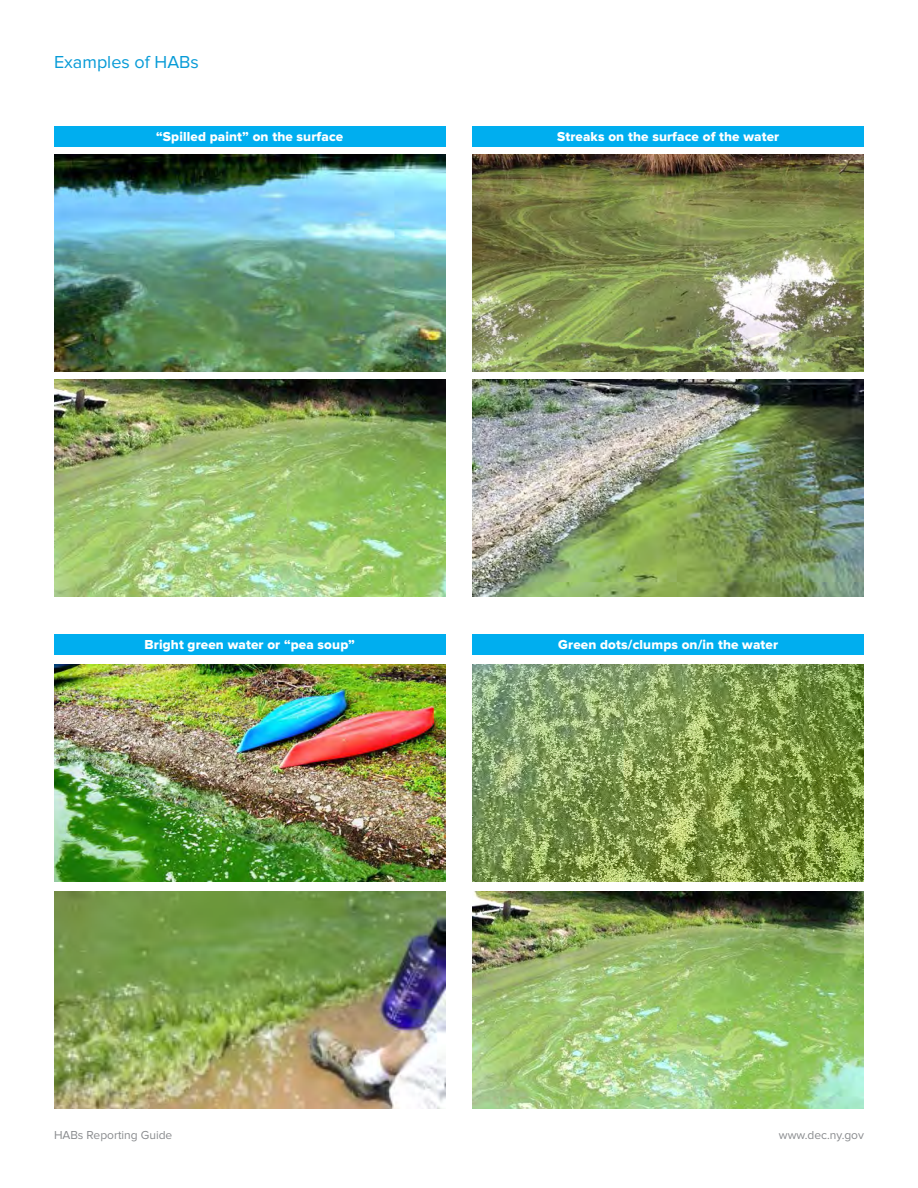
<style>
.page{position:relative;width:918px;height:1188px;background:#fff}
.page>*{position:absolute;margin:0;border:0;box-sizing:border-box;transform-origin:0 0}
.t1{font:18px "Proxima Nova";color:#079bd7}
.t2{font:13.5px "Proxima Nova Extrabld";letter-spacing:.01em;color:#fff}
.t3{font:12px "Proxima Nova";color:#898b8e}
</style>
<div class="page">
<img style="left:54px;top:380px;width:392px;height:217px">
<img style="left:54px;top:154px;width:392px;height:218px">
<img style="left:54px;top:891px;width:392px;height:217px">
<img style="left:54px;top:664px;width:392px;height:218px">
<img style="left:472px;top:379px;width:392px;height:218px">
<img style="left:472px;top:154px;width:392px;height:218px">
<img style="left:472px;top:891px;width:392px;height:217px">
<img style="left:472px;top:664px;width:392px;height:218px">
<div style="left:54px;top:126px;width:392px;height:20px;background:#00aeef"></div>
<div style="left:54px;top:635px;width:392px;height:20px;background:#00aeef"></div>
<div style="left:472px;top:126px;width:392px;height:20px;background:#00aeef"></div>
<div style="left:472px;top:635px;width:392px;height:20px;background:#00aeef"></div>
<h1 class="t1" style="left:54px;top:52px;width:146px">Examples of HABs</h1>
<p class="t2" style="left:156px;top:128px;width:189px">“Spilled paint” on the surface</p>
<p class="t2" style="left:145px;top:637px;width:212px">Bright green water or “pea soup”</p>
<p class="t2" style="left:557px;top:128px;width:224px">Streaks on the surface of the water</p>
<p class="t2" style="left:558px;top:637px;width:221px">Green dots/clumps on/in the water</p>
<p class="t3" style="left:54px;top:1128px;width:120px">HABs Reporting Guide</p>
<p class="t3" style="left:779px;top:1128px;width:87px">www.dec.ny.gov</p>
</div>
